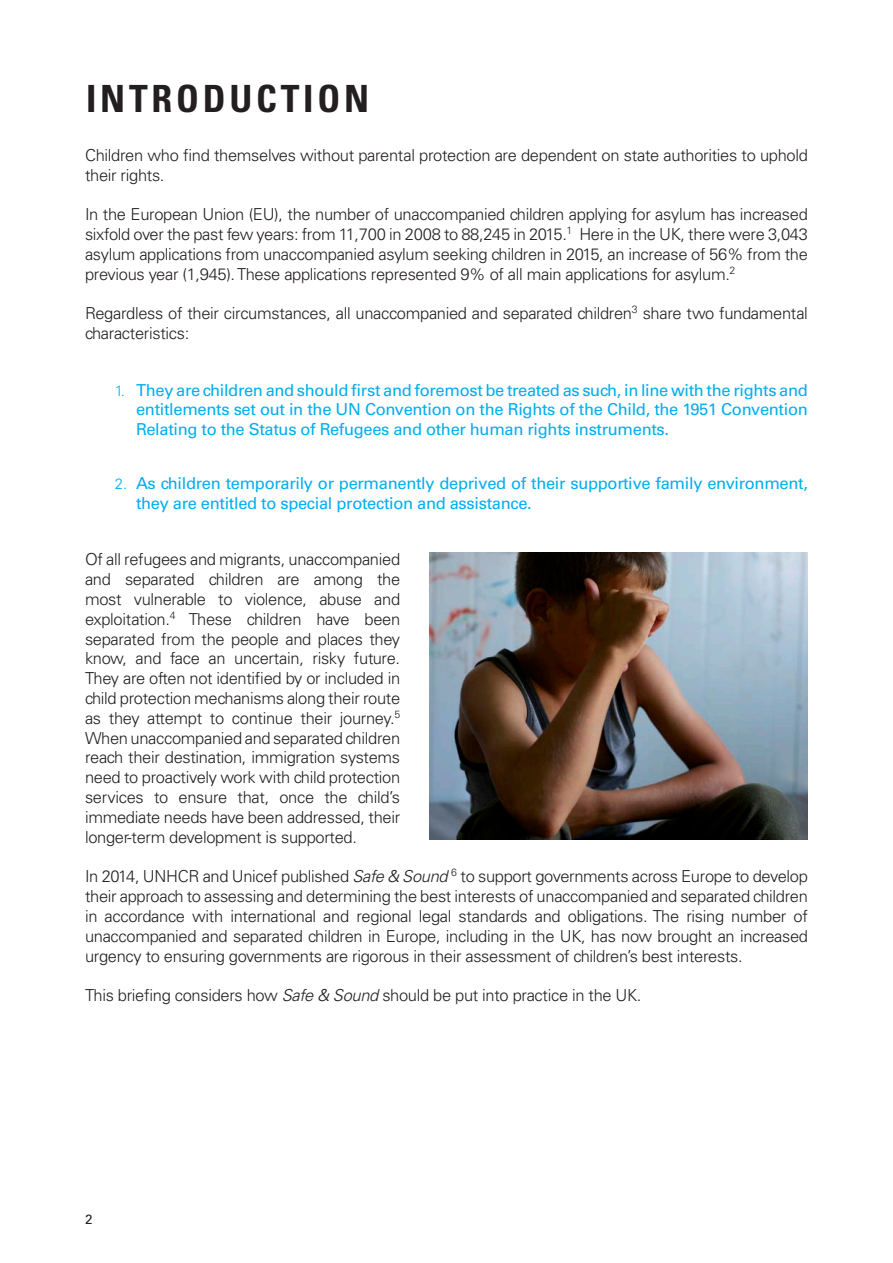
<style>
.page{position:relative;width:893px;height:1263px;background:#fff}
.page>*{position:absolute;margin:0;border:0;box-sizing:border-box;transform-origin:0 0}
.Page_Titles{font:700 condensed 37.5px "Univers LT Std";letter-spacing:.1em;color:#231f20}
.t1{font:300 16.5px/19.8px "Univers LT Std";letter-spacing:-.02em;color:#231f20;text-align:justify}
.t2{font:16.5px/19.8px "Univers LT Std";letter-spacing:-.02em;color:#00aeef;text-align:justify}
.Page_Number{font:13.5px "Univers LT Std";color:#231f20}
.s1{font-weight:300;font-size:14.85px}
.s2{font-style:italic}
</style>
<div class="page">
<img style="left:430px;top:553px;width:378px;height:287px">
<p class="Page_Titles" style="left:86px;top:76px;width:284px">INTRODUCTION</p>
<p class="t1" style="left:85px;top:145px;width:724px">Children who find themselves without parental protection are dependent on state authorities to uphold their rights.</p>
<p class="t1" style="left:85px;top:204px;width:724px">In the European Union (EU), the number of unaccompanied children applying for asylum has increased sixfold over the past few years: from 11,700 in 2008 to 88,245 in 2015.<sup>1</sup> Here in the UK, there were 3,043 asylum applications from unaccompanied asylum seeking children in 2015, an increase of 56% from the previous year (1,945). These applications represented 9% of all main applications for asylum.<sup>2</sup></p>
<p class="t1" style="left:85px;top:303px;width:724px">Regardless of their circumstances, all unaccompanied and separated children<sup>3</sup> share two fundamental characteristics:</p>
<p class="t2" style="left:136px;top:380px;width:673px;text-indent:-21px"><span class="s1">1.</span> They are children and should first and foremost be treated as such, in line with the rights and entitlements set out in the UN Convention on the Rights of the Child, the 1951 Convention Relating to the Status of Refugees and other human rights instruments.</p>
<p class="t2" style="left:136px;top:473px;width:673px;text-indent:-21px"><span class="s1">2.</span> As children temporarily or permanently deprived of their supportive family environment, they are entitled to special protection and assistance.</p>
<p class="t1" style="left:85px;top:550px;width:317px">Of all refugees and migrants, unaccompanied and separated children are among the most vulnerable to violence, abuse and exploitation.<sup>4</sup> These children have been separated from the people and places they know, and face an uncertain, risky future.<br>They are often not identified by or included in child protection mechanisms along their route as they attempt to continue their journey.<sup>5<br></sup>When unaccompanied and separated children reach their destination, immigration systems need to proactively work with child protection services to ensure that, once the child’s immediate needs have been addressed, their longer-term development is supported.</p>
<p class="t1" style="left:85px;top:866px;width:724px">In 2014, UNHCR and Unicef published <span class="s2">Safe &amp; Sound</span> <sup>6</sup> to support governments across Europe to develop their approach to assessing and determining the best interests of unaccompanied and separated children in accordance with international and regional legal standards and obligations. The rising number of unaccompanied and separated children in Europe, including in the UK, has now brought an increased urgency to ensuring governments are rigorous in their assessment of children’s best interests.</p>
<p class="t1" style="left:85px;top:985px;width:558px">This briefing considers how <span class="s2">Safe &amp; Sound</span> should be put into practice in the UK.</p>
<p class="Page_Number" style="left:85px;top:1211px;width:9px">2</p>
</div>
